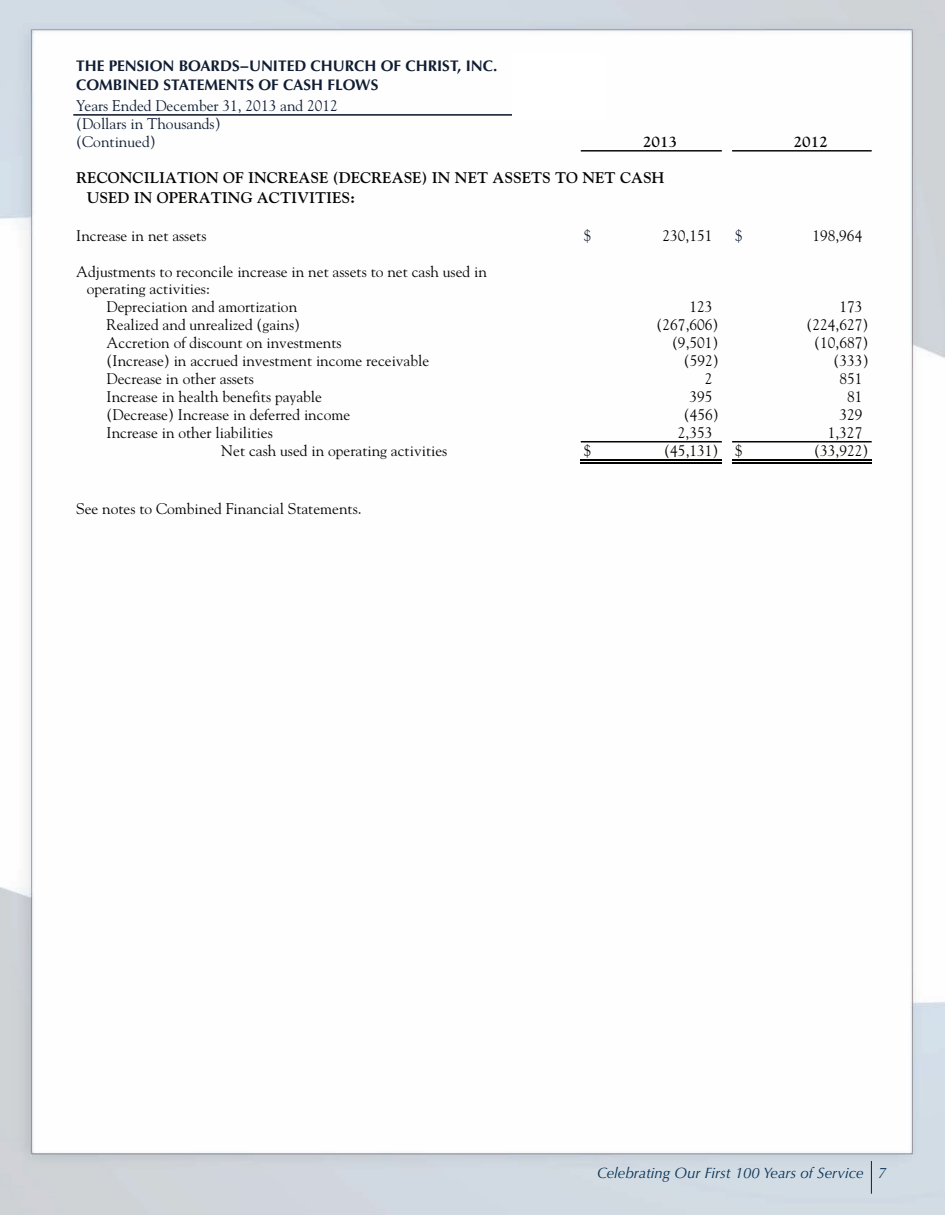
<style>
.page{position:relative;width:945px;height:1215px;background:#fff}
.page>*{position:absolute;margin:0;border:0;box-sizing:border-box;transform-origin:0 0}
.t1{font:15.45px "Goudy";color:#040503}
.t2{font:700 15.45px/19.8px "Goudy";color:#040503}
.t3{font:700 15.45px/19.4px "Optima LT Std";color:#101d32}
.t4{font:15.45px/18px "Goudy";color:#101d32}
.t5{font:italic 15px "Optima LT Std";color:#093357}
</style>
<div class="page">
<img style="left:0;top:0;width:945px;height:1215px">
<hr style="left:871px;top:1161px;width:1px;height:33px;background:#231f20">
<hr style="left:581px;top:150px;width:141px;height:2px;background:#040503">
<hr style="left:581px;top:441px;width:141px;height:2px;background:#040503">
<hr style="left:581px;top:459px;width:141px;height:2px;background:#040503">
<hr style="left:581px;top:462px;width:141px;height:2px;background:#040503">
<hr style="left:73px;top:114px;width:508px;height:2px;background:#101d32">
<hr style="left:732px;top:150px;width:140px;height:2px;background:#040503">
<hr style="left:732px;top:441px;width:140px;height:2px;background:#040503">
<hr style="left:732px;top:459px;width:140px;height:2px;background:#040503">
<hr style="left:732px;top:462px;width:140px;height:2px;background:#040503">
<div style="left:512px;top:55px;width:93px;height:66px;background:#fff"></div>
<p class="t3" style="left:76px;top:56px;width:423px">THE PENSION BOARDS−UNITED CHURCH OF CHRIST, INC.<br>COMBINED STATEMENTS OF CASH FLOWS</p>
<p class="t4" style="left:76px;top:96px;width:263px">Years Ended December 31, 2013 and 2012 (Dollars in Thousands)<br>(Continued)</p>
<p class="t2" style="left:643px;top:132px;width:36px">2013</p>
<p class="t2" style="left:794px;top:132px;width:36px">2012</p>
<p class="t2" style="left:87px;top:168px;width:579px;text-indent:-11px">RECONCILIATION OF INCREASE (DECREASE) IN NET ASSETS TO NET CASH<br>USED IN OPERATING ACTIVITIES:</p>
<p class="t1" style="left:76px;top:226px;width:132px">Increase in net assets</p>
<p class="t4" style="left:584px;top:226px;width:9px">$</p>
<p class="t1" style="left:662px;top:226px;width:52px">230,151</p>
<p class="t4" style="left:735px;top:226px;width:9px">$</p>
<p class="t1" style="left:812px;top:226px;width:52px">198,964</p>
<p class="t1" style="left:76px;top:262px;width:412px">Adjustments to reconcile increase in net assets to net cash used in</p>
<p class="t1" style="left:87px;top:280px;width:125px">operating activities:</p>
<p class="t1" style="left:107px;top:297px;width:192px">Depreciation and amortization</p>
<p class="t1" style="left:690px;top:297px;width:25px">123</p>
<p class="t1" style="left:839px;top:297px;width:25px">173</p>
<p class="t1" style="left:107px;top:315px;width:195px">Realized and unrealized (gains)</p>
<p class="t1" style="left:657px;top:315px;width:63px">(267,606)</p>
<p class="t1" style="left:806px;top:315px;width:63px">(224,627)</p>
<p class="t1" style="left:107px;top:333px;width:237px">Accretion of discount on investments</p>
<p class="t1" style="left:672px;top:333px;width:48px">(9,501)</p>
<p class="t1" style="left:814px;top:333px;width:56px">(10,687)</p>
<p class="t1" style="left:107px;top:351px;width:324px">(Increase) in accrued investment income receivable</p>
<p class="t1" style="left:684px;top:351px;width:37px">(592)</p>
<p class="t1" style="left:834px;top:351px;width:37px">(333)</p>
<p class="t1" style="left:107px;top:369px;width:149px">Decrease in other assets</p>
<p class="t1" style="left:705px;top:369px;width:9px">2</p>
<p class="t1" style="left:839px;top:369px;width:25px">851</p>
<p class="t1" style="left:107px;top:387px;width:217px">Increase in health benefits payable</p>
<p class="t1" style="left:690px;top:387px;width:25px">395</p>
<p class="t1" style="left:847px;top:387px;width:17px">81</p>
<p class="t1" style="left:107px;top:405px;width:245px">(Decrease) Increase in deferred income</p>
<p class="t1" style="left:684px;top:405px;width:37px">(456)</p>
<p class="t1" style="left:839px;top:405px;width:25px">329</p>
<p class="t1" style="left:107px;top:423px;width:168px">Increase in other liabilities</p>
<p class="t1" style="left:678px;top:423px;width:36px">2,353</p>
<p class="t1" style="left:828px;top:423px;width:36px">1,327</p>
<p class="t1" style="left:221px;top:442px;width:228px">Net cash used in operating activities</p>
<p class="t1" style="left:584px;top:442px;width:9px">$</p>
<p class="t1" style="left:664px;top:442px;width:80px">(45,131) $</p>
<p class="t1" style="left:814px;top:442px;width:56px">(33,922)</p>
<p class="t1" style="left:76px;top:499px;width:287px">See notes to Combined Financial Statements.</p>
<p class="t5" style="left:597px;top:1164px;width:291px">Celebrating Our First 100 Years of Service 7</p>
</div>
